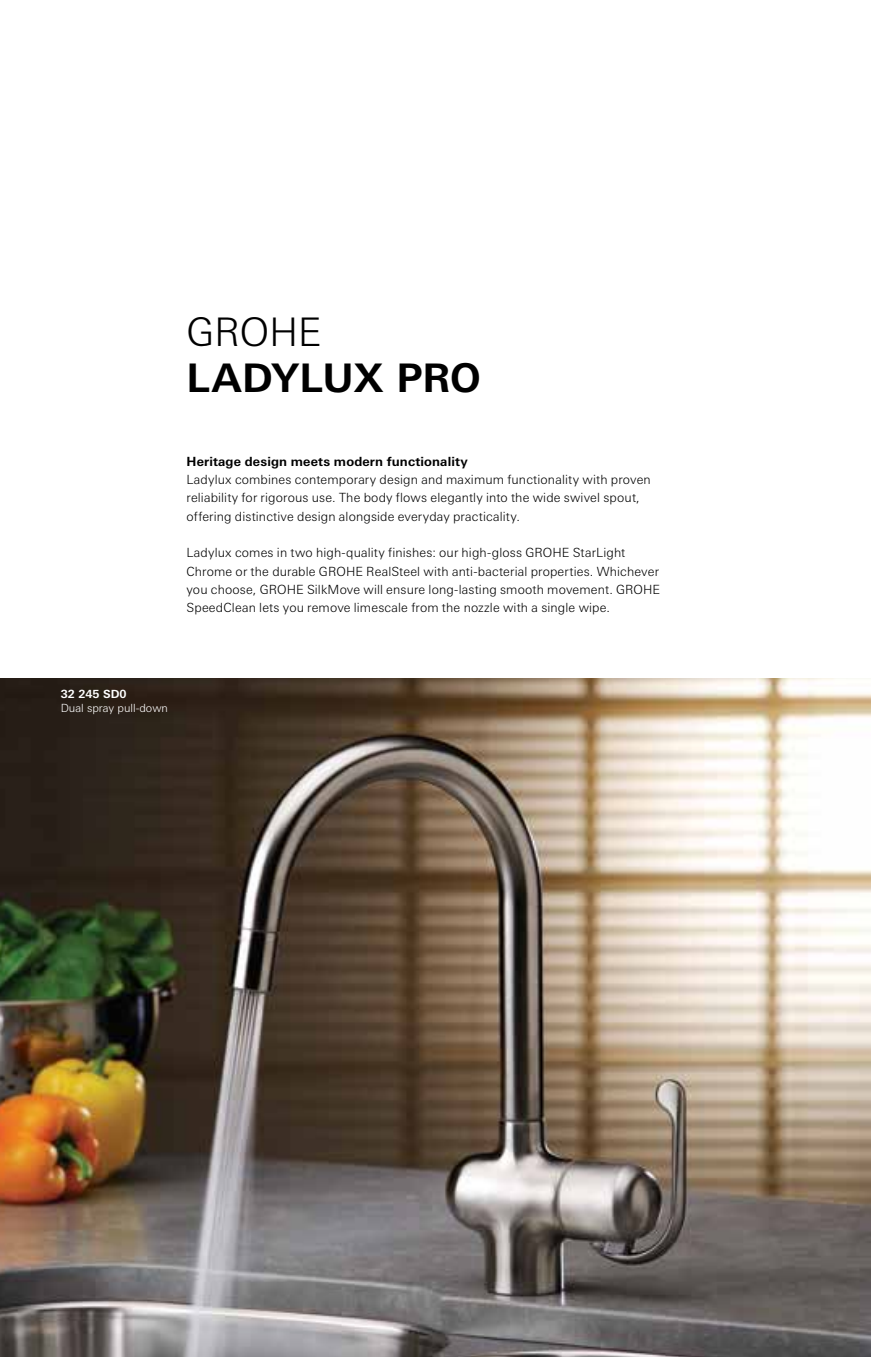
<style>
.page{position:relative;width:871px;height:1357px;background:#fff}
.page>*{position:absolute;margin:0;border:0;box-sizing:border-box;transform-origin:0 0}
.t1{font:700 39.38px "LT Univers Basic";color:#000}
.t2{font:300 39.38px "LT Univers Basic";letter-spacing:-.01em;color:#000}
.t3{font:300 12.6px/18.2px "LT Univers Basic";letter-spacing:.01em;color:#000}
.t4{font:700 12.6px "LT Univers Basic";letter-spacing:.01em;color:#000}
.t5{font:300 11.25px "LT Univers Basic";color:#fff}
.t6{font:700 11.25px "LT Univers Basic";color:#fff}
</style>
<div class="page">
<img style="left:0;top:678px;width:871px;height:679px">
<h1 class="t2" style="left:186px;top:309px;width:136px">GROHE</h1>
<h1 class="t1" style="left:186px;top:355px;width:296px">LADYLUX PRO</h1>
<p class="t4" style="left:186px;top:454px;width:283px">Heritage design meets modern functionality</p>
<p class="t3" style="left:186px;top:470px;width:466px">Ladylux combines contemporary design and maximum functionality with proven reliability for rigorous use. The body flows elegantly into the wide swivel spout, offering distinctive design alongside everyday practicality.</p>
<p class="t3" style="left:186px;top:544px;width:475px">Ladylux comes in two high-quality finishes: our high-gloss GROHE StarLight Chrome or the durable GROHE RealSteel with anti-bacterial properties. Whichever you choose, GROHE SilkMove will ensure long-lasting smooth movement. GROHE SpeedClean lets you remove limescale from the nozzle with a single wipe.</p>
<p class="t6" style="left:61px;top:687px;width:67px">32 245 SD0</p>
<p class="t5" style="left:61px;top:701px;width:109px">Dual spray pull-down</p>
</div>
